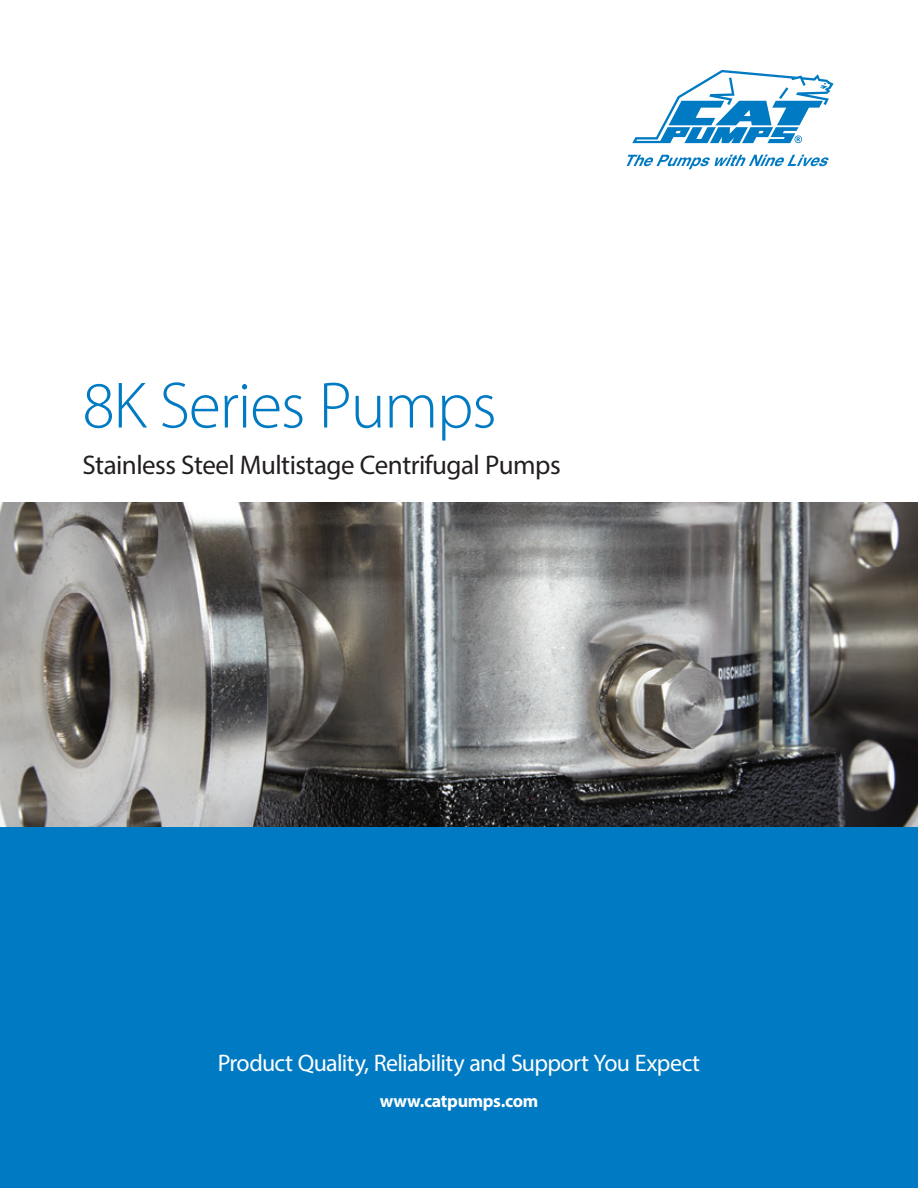
<style>
.page{position:relative;width:918px;height:1188px;background:#fff}
.page>*{position:absolute;margin:0;border:0;box-sizing:border-box;transform-origin:0 0}
.t1{font:300 66px "Myriad Pro";letter-spacing:-.02em;color:#007ac2}
.t2{font:27px "Myriad Pro";letter-spacing:-.02em;color:#231f20}
.t3{font:24px "Myriad Pro";letter-spacing:-.025em;color:#fff}
.t4{font:700 18px "Myriad Pro";letter-spacing:-.02em;color:#fff}
</style>
<div class="page">
<div style="left:0;top:827px;width:918px;height:361px;background:#007ac2"></div>
<img style="left:0;top:503px;width:918px;height:324px">
<svg style="left:632px;top:69px;width:202px;height:75px"></svg>
<svg style="left:627px;top:155px;width:202px;height:14px"></svg>
<h1 class="t1" style="left:82px;top:369px;width:416px">8K Series Pumps</h1>
<p class="t2" style="left:82px;top:449px;width:480px">Stainless Steel Multistage Centrifugal Pumps</p>
<p class="t3" style="left:218px;top:1048px;width:484px">Product Quality, Reliability and Support You Expect</p>
<p class="t4" style="left:380px;top:1089px;width:160px">www.catpumps.com</p>
</div>
